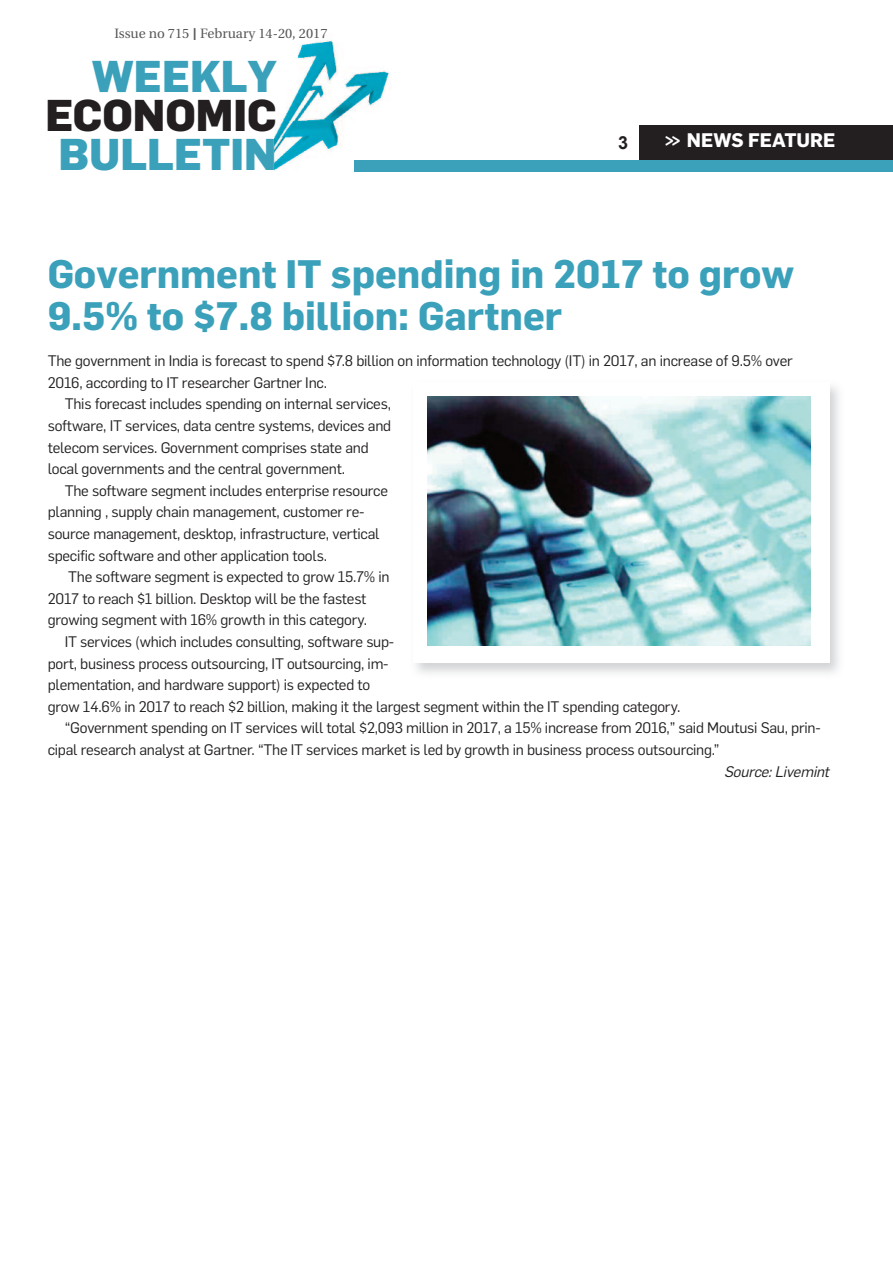
<style>
.page{position:relative;width:893px;height:1263px;background:#fff}
.page>*{position:absolute;margin:0;border:0;box-sizing:border-box;transform-origin:0 0}
.t1{font:800 43.65px "Flama";color:#3ba1bb}
.t2{font:800 43.65px "Flama";color:#231f20}
.t3{font:700 39px/42px "Flama";color:#3ba1bb}
.t4{font:700 19.35px "Flama";color:#fff;scale:.8 1}
.t5{font:700 18px "Arial";color:#231f20}
.t6{font:15px "Flama";letter-spacing:-.015em;color:#231f20}
.t7{font:italic 15px "Flama";color:#231f20}
.t8{font:13.5px "Utopia";color:#57585a}
.s1{font-family:"Arial";font-size:16.5px}
</style>
<div class="page">
<div style="left:639px;top:125px;width:254px;height:41px;background:#231f20"></div>
<img style="left:274px;top:40px;width:116px;height:130px">
<div style="left:354px;top:160px;width:539px;height:11px;background:#3ba1bb"></div>
<img style="left:428px;top:396px;width:382px;height:249px">
<p class="t8" style="left:114px;top:28px;width:215px">Issue no 715 <span class="s1">I</span> February 14-20, 2017</p>
<h1 class="t1" style="left:92px;top:61px;width:186px">WEEKLY</h1>
<h1 class="t2" style="left:46px;top:100px;width:233px">ECONOMIC</h1>
<h1 class="t1" style="left:59px;top:139px;width:220px">BULLETIN</h1>
<p class="t5" style="left:618px;top:133px;width:12px">3</p>
<p class="t4" style="left:665px;top:134px;width:215px">&gt;&gt; NEWS FEATURE</p>
<h2 class="t3" style="left:48px;top:256px;width:748px">Government IT spending in 2017 to grow<br>9.5% to $7.8 billion: Gartner</h2>
<p class="t6" style="left:48px;top:355px;width:747px">The government in India is forecast to spend $7.8 billion on information technology (IT) in 2017, an increase of 9.5% over</p>
<p class="t6" style="left:48px;top:377px;width:281px">2016, according to IT researcher Gartner Inc.</p>
<p class="t6" style="left:65px;top:399px;width:328px">This forecast includes spending on internal services,</p>
<p class="t6" style="left:48px;top:420px;width:345px">software, IT services, data centre systems, devices and</p>
<p class="t6" style="left:48px;top:442px;width:323px">telecom services. Government comprises state and</p>
<p class="t6" style="left:48px;top:463px;width:299px">local governments and the central government.</p>
<p class="t6" style="left:65px;top:485px;width:325px">The software segment includes enterprise resource</p>
<p class="t6" style="left:48px;top:507px;width:318px">planning , supply chain management, customer re-</p>
<p class="t6" style="left:48px;top:528px;width:333px">source management, desktop, infrastructure, vertical</p>
<p class="t6" style="left:48px;top:550px;width:281px">specific software and other application tools.</p>
<p class="t6" style="left:68px;top:571px;width:323px">The software segment is expected to grow 15.7% in</p>
<p class="t6" style="left:48px;top:593px;width:320px">2017 to reach $1 billion. Desktop will be the fastest</p>
<p class="t6" style="left:48px;top:615px;width:321px">growing segment with 16% growth in this category.</p>
<p class="t6" style="left:65px;top:636px;width:331px">IT services (which includes consulting, software sup-</p>
<p class="t6" style="left:48px;top:658px;width:342px">port, business process outsourcing, IT outsourcing, im-</p>
<p class="t6" style="left:48px;top:679px;width:324px">plementation, and hardware support) is expected to</p>
<p class="t6" style="left:48px;top:701px;width:634px">grow 14.6% in 2017 to reach $2 billion, making it the largest segment within the IT spending category.</p>
<p class="t6" style="left:65px;top:723px;width:758px">“Government spending on IT services will total $2,093 million in 2017, a 15% increase from 2016,” said Moutusi Sau, prin-</p>
<p class="t6" style="left:48px;top:744px;width:673px">cipal research analyst at Gartner. “The IT services market is led by growth in business process outsourcing.”</p>
<p class="t7" style="left:724px;top:766px;width:109px">Source: Livemint</p>
</div>
